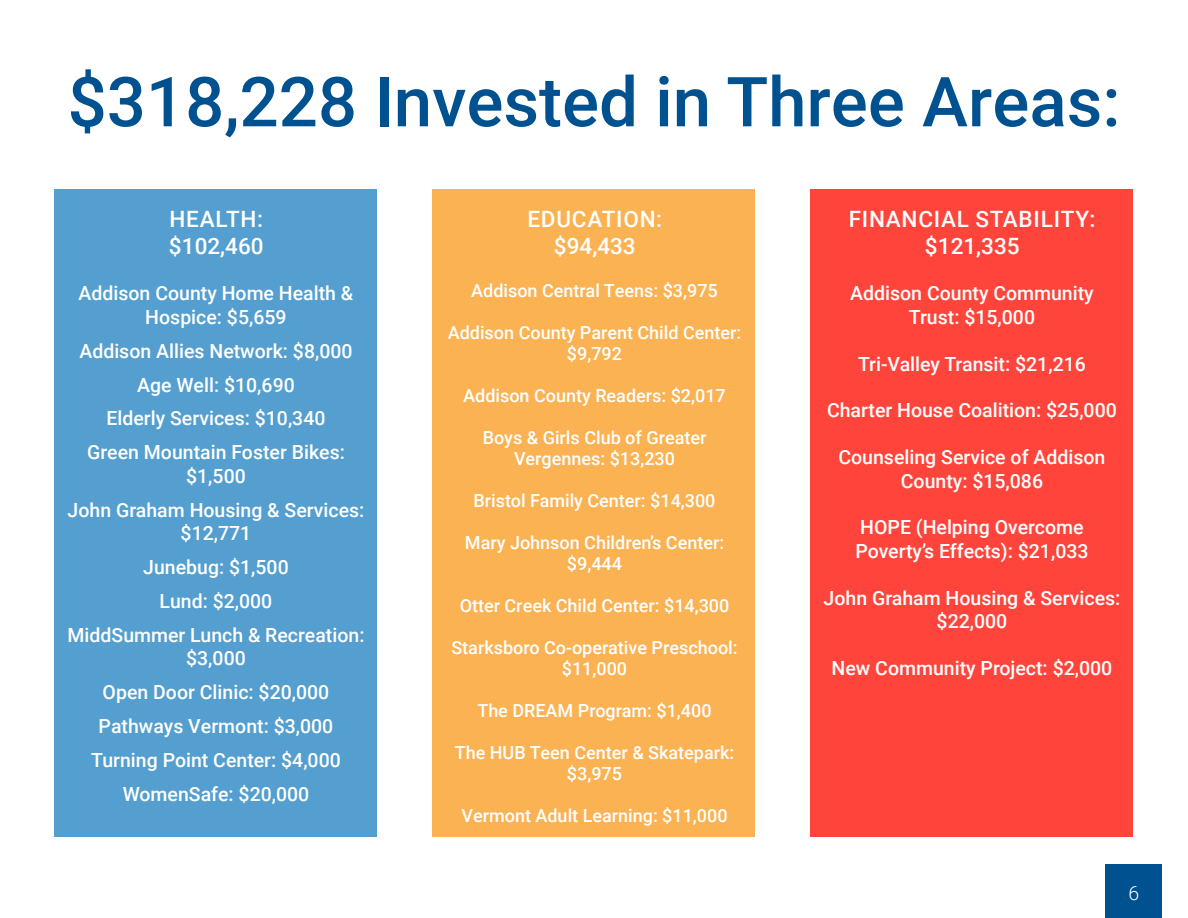
<style>
.page{position:relative;width:1188px;height:918px;background:#fff}
.page>*{position:absolute;margin:0;border:0;box-sizing:border-box;transform-origin:0 0}
.t1{font:500 69px "Roboto";color:#005190}
.t2{font:500 22.5px/27px "Roboto";letter-spacing:.035em;color:#fff;text-align:center}
.t3{font:500 22.5px/27px "Roboto";color:#fff}
.t4{font:500 19.5px/33.9px "Roboto";color:#fff;text-align:center}
.t5{font:300 19.5px "Roboto";color:#fff}
.t6{font:500 18px/21px "Roboto";color:#fff;text-align:center}
</style>
<div class="page">
<div style="left:55px;top:189px;width:322px;height:648px;background:#549fcf"></div>
<div style="left:1106px;top:864px;width:56px;height:54px;background:#005190"></div>
<div style="left:433px;top:189px;width:322px;height:648px;background:#fbb253"></div>
<div style="left:811px;top:189px;width:322px;height:648px;background:#ff443b"></div>
<h1 class="t1" style="left:68px;top:53px;width:1055px">$318,228 Invested in Three Areas:</h1>
<p class="t3" style="left:169px;top:204px;width:96px">HEALTH: $102,460</p>
<p class="t4" style="left:79px;top:281px;width:276px;line-height:23.4px">Addison County Home Health &amp;<br>Hospice: $5,659</p>
<p class="t4" style="left:79px;top:333px;width:275px">Addison Allies Network: $8,000<br>Age Well: $10,690<br>Elderly Services: $10,340<br>Green Mountain Foster Bikes:</p>
<p class="t4" style="left:68px;top:458px;width:298px">$1,500<br>John Graham Housing &amp; Services:</p>
<p class="t4" style="left:68px;top:515px;width:299px">$12,771<br>Junebug: $1,500<br>Lund: $2,000<br>MiddSummer Lunch &amp; Recreation:</p>
<p class="t4" style="left:91px;top:640px;width:251px">$3,000<br>Open Door Clinic: $20,000<br>Pathways Vermont: $3,000<br>Turning Point Center: $4,000<br>WomenSafe: $20,000</p>
<p class="t2" style="left:527px;top:204px;width:136px">EDUCATION: $94,433</p>
<p class="t6" style="left:471px;top:279px;width:248px">Addison Central Teens: $3,975</p>
<p class="t6" style="left:448px;top:321px;width:295px">Addison County Parent Child Center: $9,792</p>
<p class="t6" style="left:463px;top:384px;width:264px">Addison County Readers: $2,017</p>
<p class="t6" style="left:483px;top:426px;width:225px">Boys &amp; Girls Club of Greater<br>Vergennes: $13,230</p>
<p class="t6" style="left:474px;top:489px;width:244px">Bristol Family Center: $14,300</p>
<p class="t6" style="left:465px;top:531px;width:261px">Mary Johnson Children’s Center: $9,444</p>
<p class="t6" style="left:460px;top:594px;width:271px">Otter Creek Child Center: $14,300</p>
<p class="t6" style="left:451px;top:636px;width:288px">Starksboro Co-operative Preschool: $11,000</p>
<p class="t6" style="left:477px;top:699px;width:236px">The DREAM Program: $1,400</p>
<p class="t6" style="left:455px;top:741px;width:281px">The HUB Teen Center &amp; Skatepark: $3,975</p>
<p class="t6" style="left:461px;top:805px;width:268px">Vermont Adult Learning: $11,000</p>
<p class="t2" style="left:849px;top:204px;width:248px">FINANCIAL STABILITY: $121,335</p>
<p class="t4" style="left:850px;top:281px;width:245px;line-height:23.4px">Addison County Community<br>Trust: $15,000</p>
<p class="t4" style="left:858px;top:346px;width:229px">Tri-Valley Transit: $21,216</p>
<p class="t4" style="left:827px;top:393px;width:291px">Charter House Coalition: $25,000</p>
<p class="t4" style="left:838px;top:445px;width:268px;line-height:23.4px">Counseling Service of Addison<br>County: $15,086</p>
<p class="t4" style="left:855px;top:515px;width:235px;line-height:23.4px;text-align:left">HOPE (Helping Overcome<br>Poverty’s Effects): $21,033</p>
<p class="t4" style="left:824px;top:585px;width:298px;line-height:23.4px">John Graham Housing &amp; Services: $22,000</p>
<p class="t4" style="left:832px;top:650px;width:282px">New Community Project: $2,000</p>
<p class="t5" style="left:1129px;top:880px;width:12px">6</p>
</div>
